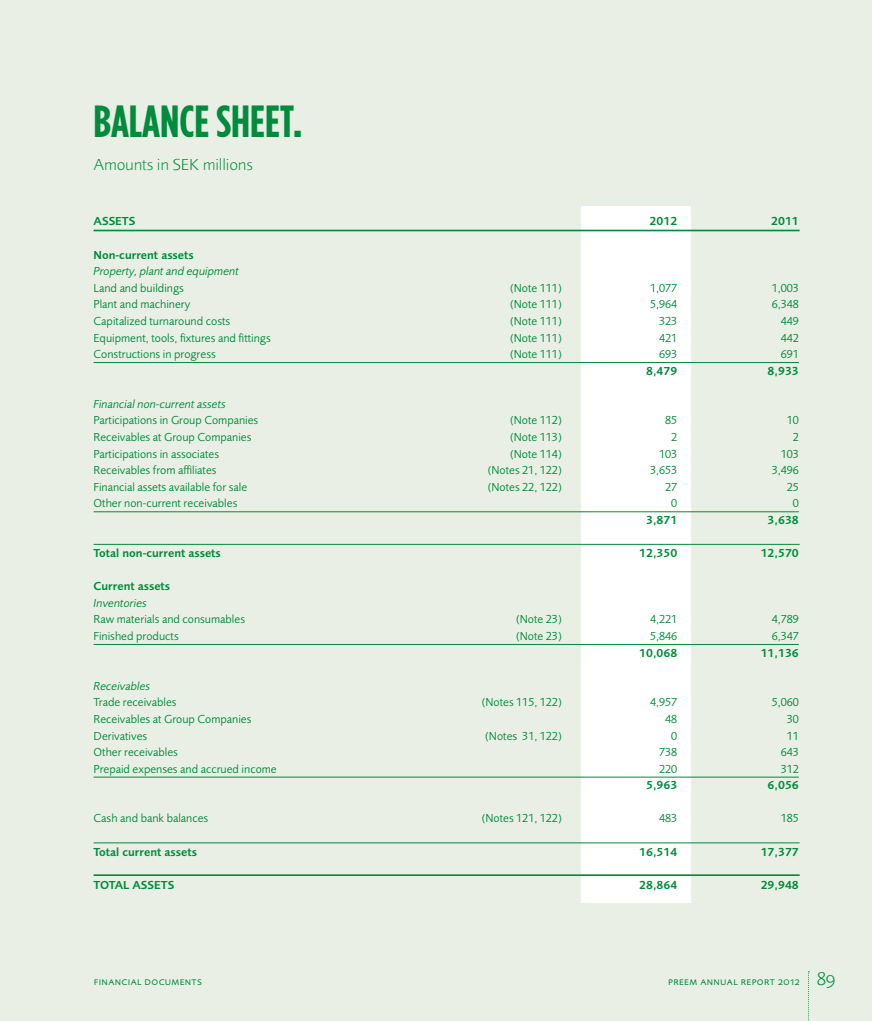
<style>
.page{position:relative;width:872px;height:1021px;background:#fff}
.page>*{position:absolute;margin:0;border:0;box-sizing:border-box;transform-origin:0 0}
.t1{font:700 45px "Gotham Condensed";color:#008c3c}
.t2{font:300 16.5px "Foundry Sans";color:#008c3c}
.t3{font:12px "Foundry Sans";color:#008c3c}
.t4{font:600 12px "Foundry Sans";color:#008c3c}
.t5{font:italic 12px "Foundry Sans";color:#008c3c}
.t6{font:10.8px "Foundry Sans";letter-spacing:.03em;color:#008c3c}
.s1{font-weight:300;font-size:19.5px}
</style>
<div class="page">
<div style="left:0;top:0;width:872px;height:1020px;background:#e9efe4"></div>
<svg style="left:808px;top:971px;width:1px;height:50px"></svg>
<div style="left:581px;top:206px;width:109px;height:696px;background:#fff"></div>
<hr style="left:94px;top:230px;width:705px;height:1px;background:#008c3c">
<hr style="left:94px;top:362px;width:705px;height:1px;background:#008c3c">
<hr style="left:94px;top:511px;width:705px;height:1px;background:#008c3c">
<hr style="left:94px;top:544px;width:705px;height:1px;background:#008c3c">
<hr style="left:94px;top:644px;width:705px;height:1px;background:#008c3c">
<hr style="left:94px;top:776px;width:705px;height:1px;background:#008c3c">
<hr style="left:94px;top:842px;width:705px;height:1px;background:#008c3c">
<hr style="left:94px;top:874px;width:705px;height:2px;background:#008c3c">
<h1 class="t1" style="left:94px;top:95px;width:35px">BALANC</h1>
<h1 class="t1" style="left:194px;top:95px;width:110px">E SHEET.</h1>
<h2 class="t2" style="left:94px;top:155px;width:161px">Amounts in SEK millions</h2>
<p class="t4" style="left:94px;top:214px;width:43px">ASSETS</p>
<p class="t4" style="left:649px;top:214px;width:29px">2012</p>
<p class="t4" style="left:771px;top:214px;width:29px">2011</p>
<p class="t4" style="left:94px;top:248px;width:102px">Non-current assets</p>
<p class="t5" style="left:94px;top:265px;width:147px">Property, plant and equipment</p>
<p class="t3" style="left:94px;top:281px;width:92px">Land and buildings</p>
<p class="t3" style="left:510px;top:281px;width:53px">(Note 111)</p>
<p class="t3" style="left:650px;top:281px;width:29px">1,077</p>
<p class="t3" style="left:771px;top:281px;width:29px">1,003</p>
<p class="t3" style="left:94px;top:298px;width:98px">Plant and machinery</p>
<p class="t3" style="left:510px;top:298px;width:53px">(Note 111)</p>
<p class="t3" style="left:650px;top:298px;width:29px">5,964</p>
<p class="t3" style="left:771px;top:298px;width:29px">6,348</p>
<p class="t3" style="left:94px;top:314px;width:138px">Capitalized turnaround costs</p>
<p class="t3" style="left:510px;top:314px;width:53px">(Note 111)</p>
<p class="t3" style="left:659px;top:314px;width:20px">323</p>
<p class="t3" style="left:781px;top:314px;width:20px">449</p>
<p class="t3" style="left:94px;top:331px;width:179px">Equipment, tools, fixtures and fittings</p>
<p class="t3" style="left:510px;top:331px;width:53px">(Note 111)</p>
<p class="t3" style="left:659px;top:331px;width:20px">421</p>
<p class="t3" style="left:781px;top:331px;width:20px">442</p>
<p class="t3" style="left:94px;top:347px;width:124px">Constructions in progress</p>
<p class="t3" style="left:510px;top:347px;width:53px">(Note 111)</p>
<p class="t3" style="left:659px;top:347px;width:20px">693</p>
<p class="t3" style="left:781px;top:347px;width:20px">691</p>
<p class="t4" style="left:646px;top:364px;width:33px">8,479</p>
<p class="t4" style="left:767px;top:364px;width:33px">8,933</p>
<p class="t5" style="left:94px;top:397px;width:134px">Financial non-current assets</p>
<p class="t3" style="left:94px;top:414px;width:166px">Participations in Group Companies</p>
<p class="t3" style="left:510px;top:414px;width:53px">(Note 112)</p>
<p class="t3" style="left:665px;top:414px;width:14px">85</p>
<p class="t3" style="left:787px;top:414px;width:14px">10</p>
<p class="t3" style="left:94px;top:430px;width:159px">Receivables at Group Companies</p>
<p class="t3" style="left:510px;top:430px;width:53px">(Note 113)</p>
<p class="t3" style="left:671px;top:430px;width:8px">2</p>
<p class="t3" style="left:793px;top:430px;width:8px">2</p>
<p class="t3" style="left:94px;top:447px;width:127px">Participations in associates</p>
<p class="t3" style="left:510px;top:447px;width:53px">(Note 114)</p>
<p class="t3" style="left:659px;top:447px;width:20px">103</p>
<p class="t3" style="left:781px;top:447px;width:20px">103</p>
<p class="t3" style="left:94px;top:463px;width:124px">Receivables from affiliates</p>
<p class="t3" style="left:488px;top:463px;width:75px">(Notes 21, 122)</p>
<p class="t3" style="left:650px;top:463px;width:29px">3,653</p>
<p class="t3" style="left:771px;top:463px;width:29px">3,496</p>
<p class="t3" style="left:94px;top:480px;width:155px">Financial assets available for sale</p>
<p class="t3" style="left:488px;top:480px;width:75px">(Notes 22, 122)</p>
<p class="t3" style="left:665px;top:480px;width:14px">27</p>
<p class="t3" style="left:787px;top:480px;width:14px">25</p>
<p class="t3" style="left:94px;top:497px;width:145px">Other non-current receivables</p>
<p class="t3" style="left:671px;top:497px;width:8px">0</p>
<p class="t3" style="left:793px;top:497px;width:8px">0</p>
<p class="t4" style="left:646px;top:513px;width:33px">3,871</p>
<p class="t4" style="left:767px;top:513px;width:33px">3,638</p>
<p class="t4" style="left:94px;top:546px;width:129px">Total non-current assets</p>
<p class="t4" style="left:639px;top:546px;width:40px">12,350</p>
<p class="t4" style="left:760px;top:546px;width:40px">12,570</p>
<p class="t4" style="left:94px;top:579px;width:78px">Current assets</p>
<p class="t5" style="left:94px;top:596px;width:55px">Inventories</p>
<p class="t3" style="left:94px;top:613px;width:153px">Raw materials and consumables</p>
<p class="t3" style="left:516px;top:613px;width:47px">(Note 23)</p>
<p class="t3" style="left:650px;top:613px;width:29px">4,221</p>
<p class="t3" style="left:771px;top:613px;width:29px">4,789</p>
<p class="t3" style="left:94px;top:629px;width:87px">Finished products</p>
<p class="t3" style="left:516px;top:629px;width:47px">(Note 23)</p>
<p class="t3" style="left:650px;top:629px;width:29px">5,846</p>
<p class="t3" style="left:771px;top:629px;width:29px">6,347</p>
<p class="t4" style="left:639px;top:645px;width:40px">10,068</p>
<p class="t4" style="left:760px;top:645px;width:40px">11,136</p>
<p class="t5" style="left:94px;top:679px;width:58px">Receivables</p>
<p class="t3" style="left:94px;top:695px;width:85px">Trade receivables</p>
<p class="t3" style="left:482px;top:695px;width:82px">(Notes 115, 122)</p>
<p class="t3" style="left:650px;top:695px;width:29px">4,957</p>
<p class="t3" style="left:771px;top:695px;width:29px">5,060</p>
<p class="t3" style="left:94px;top:712px;width:159px">Receivables at Group Companies</p>
<p class="t3" style="left:665px;top:712px;width:14px">48</p>
<p class="t3" style="left:787px;top:712px;width:14px">30</p>
<p class="t3" style="left:94px;top:729px;width:55px">Derivatives</p>
<p class="t3" style="left:485px;top:729px;width:78px">(Notes 31, 122)</p>
<p class="t3" style="left:671px;top:729px;width:8px">0</p>
<p class="t3" style="left:787px;top:729px;width:14px">11</p>
<p class="t3" style="left:94px;top:745px;width:86px">Other receivables</p>
<p class="t3" style="left:659px;top:745px;width:20px">738</p>
<p class="t3" style="left:781px;top:745px;width:20px">643</p>
<p class="t3" style="left:94px;top:762px;width:185px">Prepaid expenses and accrued income</p>
<p class="t3" style="left:659px;top:762px;width:20px">220</p>
<p class="t3" style="left:781px;top:762px;width:20px">312</p>
<p class="t4" style="left:646px;top:778px;width:33px">5,963</p>
<p class="t4" style="left:767px;top:778px;width:33px">6,056</p>
<p class="t3" style="left:94px;top:811px;width:116px">Cash and bank balances</p>
<p class="t3" style="left:482px;top:811px;width:82px">(Notes 121, 122)</p>
<p class="t3" style="left:659px;top:811px;width:20px">483</p>
<p class="t3" style="left:781px;top:811px;width:20px">185</p>
<p class="t4" style="left:94px;top:844px;width:105px">Total current assets</p>
<p class="t4" style="left:639px;top:844px;width:40px">16,514</p>
<p class="t4" style="left:760px;top:844px;width:40px">17,377</p>
<p class="t4" style="left:94px;top:877px;width:82px">TOTAL ASSETS</p>
<p class="t4" style="left:639px;top:877px;width:40px">28,864</p>
<p class="t4" style="left:760px;top:877px;width:40px">29,948</p>
<p class="t6" style="left:94px;top:975px;width:110px">financial documents</p>
<p class="t6" style="left:668px;top:975px;width:169px">preem annual report 2012 <span class="s1">89</span></p>
</div>
